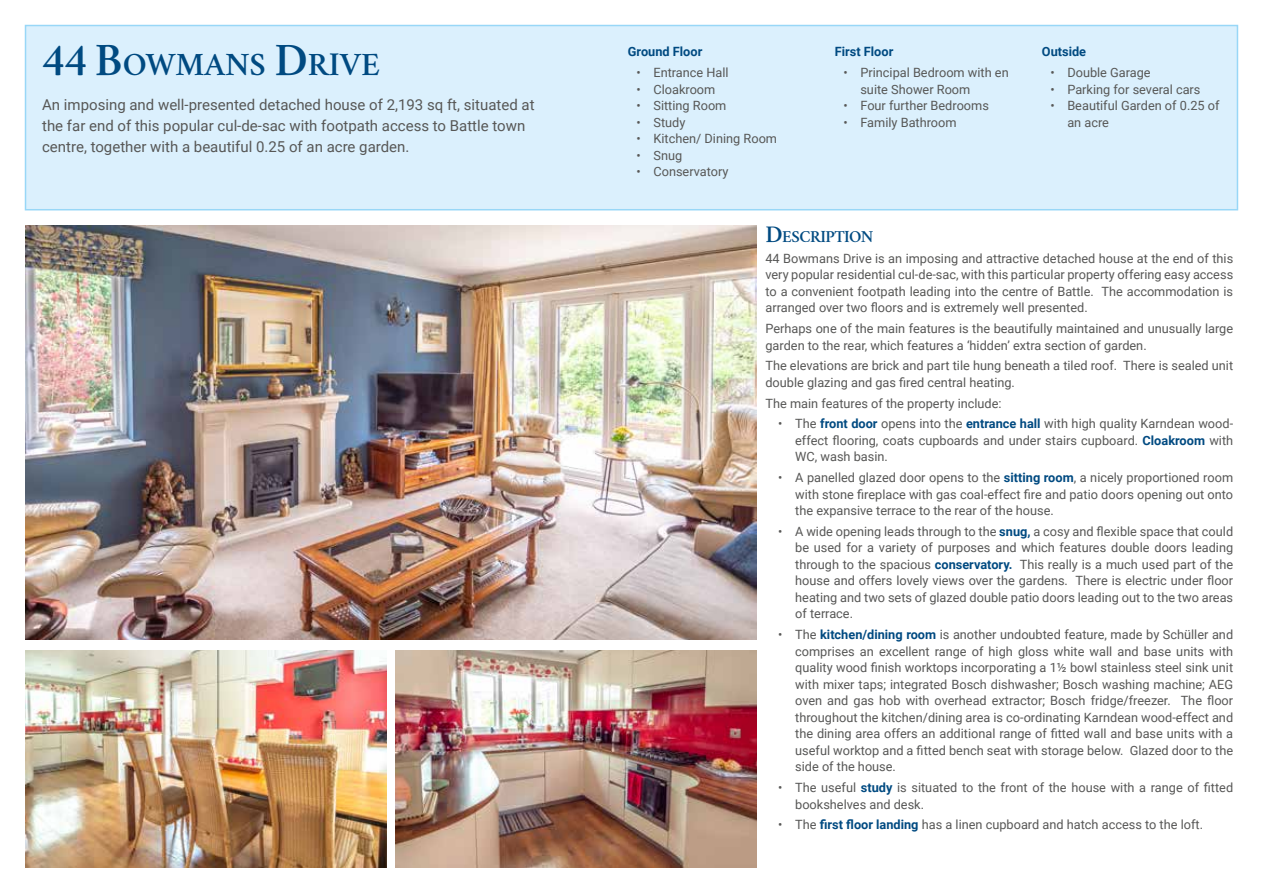
<style>
.page{position:relative;width:1263px;height:893px;background:#fff}
.page>*{position:absolute;margin:0;border:0;box-sizing:border-box;transform-origin:0 0}
.t1{font:600 32.7px "Crimson";color:#004a81}
.t2{font:600 16.8px "Crimson";letter-spacing:-.03em;color:#004a81}
.t3{font:15px/21px "Roboto";color:#575756}
.t4{font:12.75px/16.5px "Roboto";color:#575756;text-align:justify}
.t5{font:700 12.75px "Roboto";color:#004a81}
.s1{font-size:46.65px}
.s2{font-size:24px}
.s3{font-weight:700;color:#004a81}
</style>
<div class="page">
<div style="left:25px;top:25px;width:1213px;height:185px;background:#dbf0fd;border:2px solid #98d7f7"></div>
<img style="left:26px;top:225px;width:731px;height:415px">
<img style="left:26px;top:651px;width:361px;height:216px">
<img style="left:395px;top:651px;width:362px;height:216px">
<h1 class="t1" style="left:42px;top:41px;width:339px"><span class="s1">44 B</span>OWMANS <span class="s1">D</span>RIVE</h1>
<p class="t3" style="left:42px;top:93px;width:494px">An imposing and well-presented detached house of 2,193 sq ft, situated at the far end of this popular cul-de-sac with footpath access to Battle town centre, together with a beautiful 0.25 of an acre garden.</p>
<p class="t5" style="left:628px;top:43px;width:76px">Ground Floor</p>
<p class="t4" style="left:636px;top:64px;width:94px">• Entrance Hall</p>
<p class="t4" style="left:636px;top:80px;width:80px">• Cloakroom</p>
<p class="t4" style="left:636px;top:97px;width:92px">• Sitting Room</p>
<p class="t4" style="left:636px;top:113px;width:50px">• Study</p>
<p class="t4" style="left:636px;top:130px;width:142px">• Kitchen/ Dining Room</p>
<p class="t4" style="left:636px;top:146px;width:47px">• Snug</p>
<p class="t4" style="left:636px;top:163px;width:94px">• Conservatory</p>
<p class="t5" style="left:835px;top:43px;width:60px">First Floor</p>
<p class="t4" style="left:860px;top:64px;width:150px;text-indent:-17px">• Principal Bedroom with en suite Shower Room</p>
<p class="t4" style="left:843px;top:97px;width:147px">• Four further Bedrooms</p>
<p class="t4" style="left:843px;top:113px;width:115px">• Family Bathroom</p>
<p class="t5" style="left:1042px;top:43px;width:46px">Outside</p>
<p class="t4" style="left:1050px;top:64px;width:102px">• Double Garage</p>
<p class="t4" style="left:1050px;top:80px;width:152px">• Parking for several cars</p>
<p class="t4" style="left:1067px;top:97px;width:154px;text-indent:-17px">• Beautiful Garden of 0.25 of an acre</p>
<h2 class="t2" style="left:765px;top:225px;width:110px"><span class="s2">D</span>ESCRIPTION</h2>
<p class="t4" style="left:765px;top:250px;width:469px">44 Bowmans Drive is an imposing and attractive detached house at the end of this very popular residential cul-de-sac, with this particular property offering easy access to a convenient footpath leading into the centre of Battle. The accommodation is arranged over two floors and is extremely well presented.</p>
<p class="t4" style="left:765px;top:320px;width:469px">Perhaps one of the main features is the beautifully maintained and unusually large garden to the rear, which features a ‘hidden’ extra section of garden.</p>
<p class="t4" style="left:765px;top:357px;width:469px">The elevations are brick and part tile hung beneath a tiled roof. There is sealed unit double glazing and gas fired central heating.</p>
<p class="t4" style="left:765px;top:394px;width:238px">The main features of the property include:</p>
<p class="t4" style="left:795px;top:415px;width:439px;text-indent:-17px">• The <span class="s3">front door</span> opens into the <span class="s3">entrance hall</span> with high quality Karndean wood&shy;effect flooring, coats cupboards and under stairs cupboard. <span class="s3">Cloakroom</span> with WC, wash basin.</p>
<p class="t4" style="left:795px;top:469px;width:439px;text-indent:-17px">• A panelled glazed door opens to the <span class="s3">sitting room</span>, a nicely proportioned room with stone fireplace with gas coal-effect fire and patio doors opening out onto the expansive terrace to the rear of the house.</p>
<p class="t4" style="left:795px;top:523px;width:439px;text-indent:-17px">• A wide opening leads through to the <span class="s3">snug,</span> a cosy and flexible space that could be used for a variety of purposes and which features double doors leading through to the spacious <span class="s3">conservatory.</span> This really is a much used part of the house and offers lovely views over the gardens. There is electric under floor heating and two sets of glazed double patio doors leading out to the two areas of terrace.</p>
<p class="t4" style="left:795px;top:626px;width:439px;text-indent:-17px">• The <span class="s3">kitchen/dining room</span> is another undoubted feature, made by Schüller and comprises an excellent range of high gloss white wall and base units with quality wood finish worktops incorporating a 1½ bowl stainless steel sink unit with mixer taps; integrated Bosch dishwasher; Bosch washing machine; AEG oven and gas hob with overhead extractor; Bosch fridge/freezer. The floor throughout the kitchen/dining area is co-ordinating Karndean wood-effect and the dining area offers an additional range of fitted wall and base units with a useful worktop and a fitted bench seat with storage below. Glazed door to the side of the house.</p>
<p class="t4" style="left:795px;top:779px;width:439px;text-indent:-17px">• The useful <span class="s3">study</span> is situated to the front of the house with a range of fitted bookshelves and desk.</p>
<p class="t4" style="left:778px;top:816px;width:426px">• The <span class="s3">first floor landing</span> has a linen cupboard and hatch access to the loft.</p>
</div>
